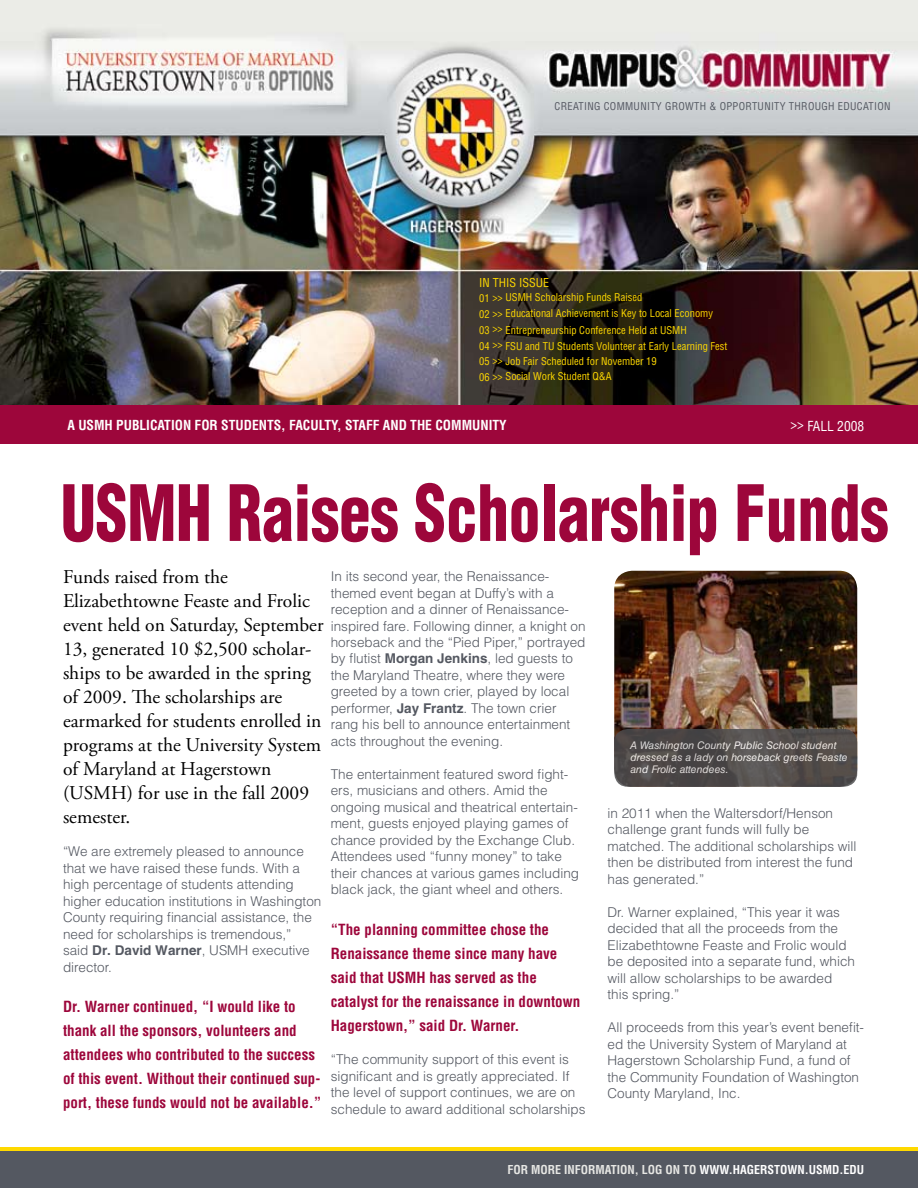
<style>
.page{position:relative;width:918px;height:1188px;background:#fff}
.page>*{position:absolute;margin:0;border:0;box-sizing:border-box;transform-origin:0 0}
.t1{font:900 condensed 75.6px "Helvetica LT Std";color:#9d063b;scale:.83 1}
.t2{font:19.5px/24px "Adobe Garamond Pro";color:#000}
.t3{font:700 condensed 15px/24px "Helvetica LT Std";color:#9d063b}
.t4{font:300 13.5px/16.5px "Helvetica";color:#545861}
.t5{font:700 condensed 13.5px "Helvetica LT Std";color:#fff}
.t6{font:condensed 13.5px "Helvetica";color:#fff}
.t7{font:700 condensed 12px "Helvetica LT Std";color:#e7e7e4}
.t8{font:condensed 12px "Helvetica";color:#ffd900}
.t9{font:condensed 10.5px/15.8px "Helvetica";color:#ffd900}
.t10{font:italic 10.5px/12px "Helvetica LT Std";color:#fff}
.t11{font:condensed 10.5px "Helvetica";letter-spacing:.03em;color:#545861}
.s1{font-weight:700}
.s2{color:#fff}
</style>
<div class="page">
<img style="left:0;top:0;width:918px;height:405px">
<div style="left:0;top:1151px;width:918px;height:37px;background:#545861"></div>
<hr style="left:0;top:1148px;width:918px;height:3px;background:#ffd900">
<div style="left:0;top:405px;width:918px;height:41px;background:#9d063b"></div>
<hr style="left:0;top:444px;width:918px;height:3px;background:#fff">
<img style="left:614px;top:571px;width:243px;height:216px">
<svg style="left:614px;top:729px;width:243px;height:58px;background:#504c4a"></svg>
<p class="t11" style="left:555px;top:99px;width:337px">Creati ng Comm unity Growth &amp; Opportunity Through Educati on</p>
<p class="t8" style="left:479px;top:275px;width:72px">In this issue</p>
<p class="t9" style="left:479px;top:289px;width:235px">01 &gt;&gt; USMH Scholarship Funds Raised<br>02 &gt;&gt; Educational Achievement is Key to Local Economy</p>
<p class="t9" style="left:479px;top:322px;width:250px">03 &gt;&gt; Entrepreneurship Conference Held at USMH<br>04 &gt;&gt; FSU and TU Students Volunteer at Early Learning Fest<br>05 &gt;&gt; Job Fair Scheduled for November 19</p>
<p class="t9" style="left:479px;top:368px;width:134px">06 &gt;&gt; Social Work Student Q&amp;A</p>
<p class="t5" style="left:67px;top:417px;width:21px">A USMH</p>
<p class="t5" style="left:116px;top:417px;width:392px">Publication for Students, Faculty, Staff and the Community</p>
<p class="t6" style="left:791px;top:417px;width:75px">&gt;&gt; FALL 2008</p>
<h1 class="t1" style="left:61px;top:465px;width:999px">USMH Raises Scholarship Funds</h1>
<p class="t2" style="left:63px;top:566px;width:262px">Funds raised from the<br>Elizabethtowne Feaste and Frolic event held on Saturday, September<br>13, generated 10 $2,500 scholar&shy;ships to be awarded in the spring of 2009. The scholarships are earmarked for students enrolled in programs at the University System of Maryland at Hagerstown (USMH) for use in the fall 2009 semester.</p>
<p class="t4" style="left:63px;top:843px;width:260px">“We are extremely pleased to announce that we have raised these funds. With a high percentage of students attending higher education institutions in Washington County requiring financial assistance, the need for scholarships is tremendous,”<br>said <span class="s1">Dr. David Warner</span>, USMH executive director.</p>
<p class="t3" style="left:63px;top:995px;width:260px">Dr. Warner continued, “I would like to thank all the sponsors, volunteers and attendees who contributed to the success of this event. Without their continued sup&shy;port, these funds would not be available.”</p>
<p class="t4" style="left:331px;top:568px;width:256px">In its second year, the Renaissance&shy;themed event began at Duffy’s with a reception and a dinner of Renaissance&shy;inspired fare. Following dinner, a knight on horseback and the “Pied Piper,” portrayed by flutist <span class="s1">Morgan Jenkins</span>, led guests to the Maryland Theatre, where they were greeted by a town crier, played by local performer, <span class="s1">Jay Frantz</span>. The town crier rang his bell to announce entertainment acts throughout the evening.</p>
<p class="t4" style="left:331px;top:766px;width:250px">The entertainment featured sword fight&shy;ers, musicians and others. Amid the ongoing musical and theatrical entertain&shy;ment, guests enjoyed playing games of chance provided by the Exchange Club.<br>Attendees used “funny money” to take their chances at various games including black jack, the giant wheel and others.</p>
<p class="t3" style="left:331px;top:917px;width:228px">“The planning committee chose the<br>Renaissance theme since many have said that USMH</p>
<p class="t3" style="left:331px;top:965px;width:251px;text-indent:99px">has served as the catalyst for the renaissance in downtown<br>Hagerstown,” said Dr. Warner.</p>
<p class="t4" style="left:331px;top:1051px;width:256px">“The community support of this event is significant and is greatly appreciated. If the level of support continues, we are on schedule to award additional scholarships</p>
<p class="t10" style="left:630px;top:739px;width:219px">A Washington County Public School student dressed as a lady on horseback greets Feaste and Frolic attendees.</p>
<p class="t4" style="left:608px;top:804px;width:251px">in 2011 when the Waltersdorf/Henson challenge grant funds will fully be matched. The additional scholarships will then be distributed from interest the fund has generated.”</p>
<p class="t4" style="left:608px;top:903px;width:249px">Dr. Warner explained, “This year it was decided that all the proceeds from the Elizabethtowne Feaste and Frolic would be deposited into a separate fund, which will allow scholarships to be awarded this spring.”</p>
<p class="t4" style="left:608px;top:1019px;width:258px">All proceeds from this year’s event benefit&shy;ed the University System of Maryland at Hagerstown Scholarship Fund, a fund of the Community Foundation of Washington County Maryland, Inc.</p>
<p class="t7" style="left:508px;top:1162px;width:358px">for more information, log on to <span class="s2">www.hagerstown.usmd.edu</span></p>
</div>
